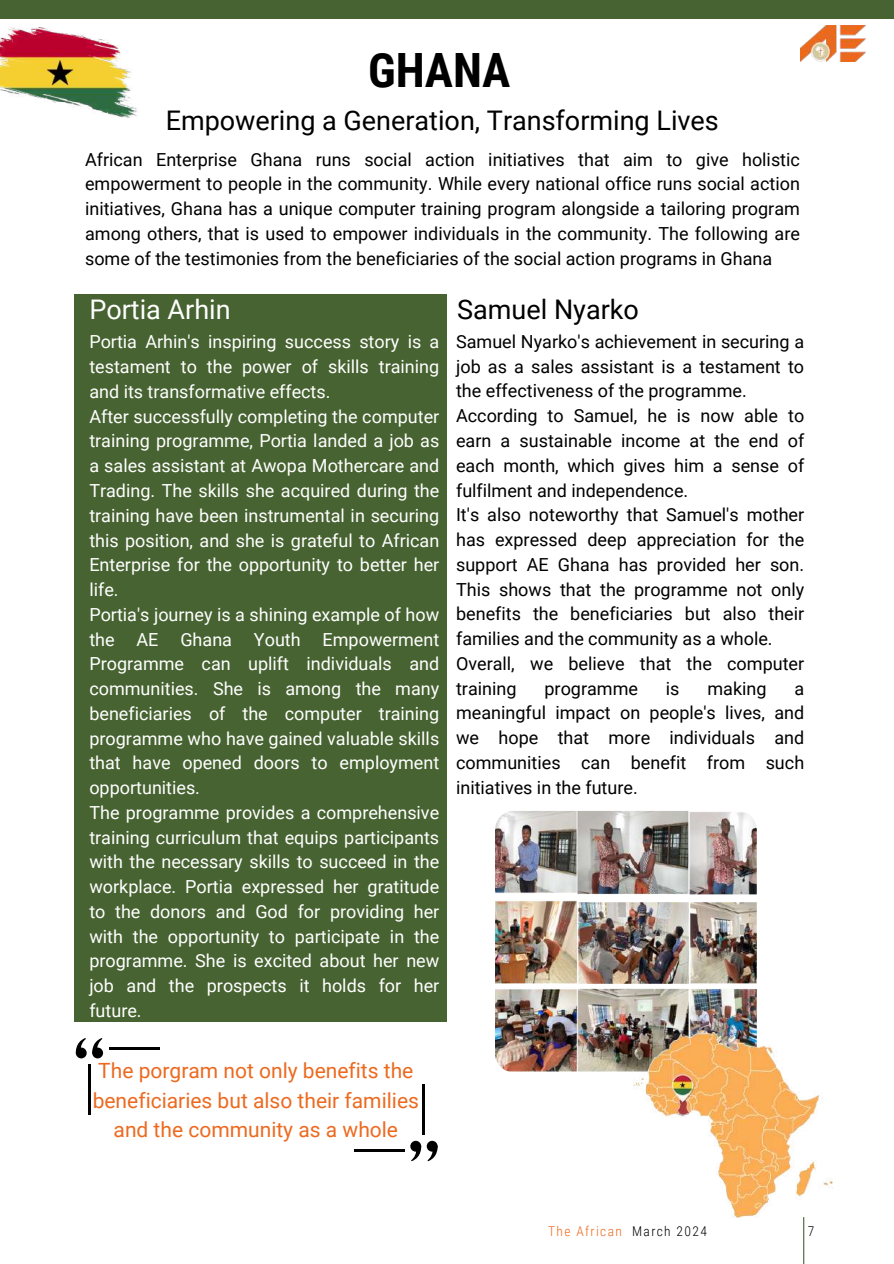
<style>
.page{position:relative;width:894px;height:1264px;background:#fff}
.page>*{position:absolute;margin:0;border:0;box-sizing:border-box;transform-origin:0 0}
.t1{font:700 47.25px "Roboto Condensed";color:#000}
.t2{font:27px "Roboto";color:#000}
.t3{font:27px "Roboto";color:#fff}
.t4{font:21px/29.2px "Roboto";color:#ec6a20;text-align:center}
.t5{font:18px/24.8px "Roboto";color:#000;text-align:justify}
.t6{font:18px/24.8px "Roboto";color:#fff}
.t7{font:300 13.5px "Roboto Condensed";letter-spacing:.1em;color:#ec6a20}
.t8{font:300 13.5px "Roboto Condensed";color:#000}
.s1{color:#000}
</style>
<div class="page">
<div style="left:0;top:0;width:893px;height:19px;background:#476331"></div>
<img style="left:800px;top:26px;width:65px;height:36px">
<hr style="left:802px;top:1217px;width:2px;height:46px;background:#476331">
<img style="left:0;top:27px;width:138px;height:90px">
<img style="left:495px;top:810px;width:261px;height:262px;border-radius:19px">
<img style="left:633px;top:1032px;width:199px;height:185px">
<div style="left:75px;top:294px;width:371px;height:727px;background:#476331"></div>
<div style="left:92px;top:1047px;width:11px;height:11px;background:#000;border-radius:50%"></div>
<div style="left:76px;top:1047px;width:11px;height:11px;background:#000;border-radius:50%"></div>
<svg style="left:75px;top:1038px;width:27px;height:18px"></svg>
<hr style="left:88px;top:1064px;width:3px;height:50px;background:#000">
<hr style="left:109px;top:1047px;width:50px;height:2px;background:#000">
<svg style="left:410px;top:1140px;width:11px;height:11px"></svg>
<svg style="left:411px;top:1142px;width:27px;height:19px"></svg>
<hr style="left:422px;top:1084px;width:3px;height:51px;background:#000">
<hr style="left:354px;top:1149px;width:50px;height:3px;background:#000">
<h1 class="t1" style="left:368px;top:43px;width:143px">GHANA</h1>
<h2 class="t2" style="left:166px;top:104px;width:554px">Empowering a Generation, Transforming Lives</h2>
<p class="t5" style="left:85px;top:147px;width:716px">African Enterprise Ghana runs social action initiatives that aim to give holistic empowerment to people in the community. While every national office runs social action initiatives, Ghana has a unique computer training program alongside a tailoring program among others, that is used to empower individuals in the community. The following are some of the testimonies from the beneficiaries of the social action programs in Ghana</p>
<h2 class="t3" style="left:89px;top:293px;width:143px">Portia Arhin</h2>
<h2 class="t2" style="left:457px;top:293px;width:183px">Samuel Nyarko</h2>
<p class="t6" style="left:89px;top:330px;width:351px">Portia Arhin's inspiring success story is a testament to the power of skills training and its transformative effects.<br>After successfully completing the computer training programme, Portia landed a job as a sales assistant at Awopa Mothercare and Trading. The skills she acquired during the training have been instrumental in securing this position, and she is grateful to African Enterprise for the opportunity to better her life.<br>Portia's journey is a shining example of how the AE Ghana Youth Empowerment Programme can uplift individuals and communities. She is among the many beneficiaries of the computer training programme who have gained valuable skills that have opened doors to employment opportunities.<br>The programme provides a comprehensive training curriculum that equips participants with the necessary skills to succeed in the workplace. Portia expressed her gratitude to the donors and God for providing her with the opportunity to participate in the programme. She is excited about her new job and the prospects it holds for her future.</p>
<p class="t5" style="left:456px;top:329px;width:349px;text-align:left">Samuel Nyarko's achievement in securing a job as a sales assistant is a testament to the effectiveness of the programme.<br>According to Samuel, he is now able to earn a sustainable income at the end of each month, which gives him a sense of fulfilment and independence.<br>It's also noteworthy that Samuel's mother has expressed deep appreciation for the support AE Ghana has provided her son.<br>This shows that the programme not only benefits the beneficiaries but also their families and the community as a whole.<br>Overall, we believe that the computer training</p>
<p class="t5" style="left:544px;top:676px;width:95px">programme</p>
<p class="t5" style="left:665px;top:676px;width:15px">is</p>
<p class="t5" style="left:707px;top:676px;width:61px">making</p>
<p class="t5" style="left:456px;top:676px;width:349px;text-indent:338px">a meaningful impact on people's lives, and we hope that more individuals and communities can benefit from such initiatives in the future.</p>
<p class="t4" style="left:93px;top:1056px;width:327px">The porgram not only benefits the beneficiaries but also their families and the community as a whole</p>
<p class="t7" style="left:548px;top:1223px;width:160px">The African <span class="s1">March 2024</span></p>
<p class="t8" style="left:807px;top:1223px;width:8px">7</p>
</div>
